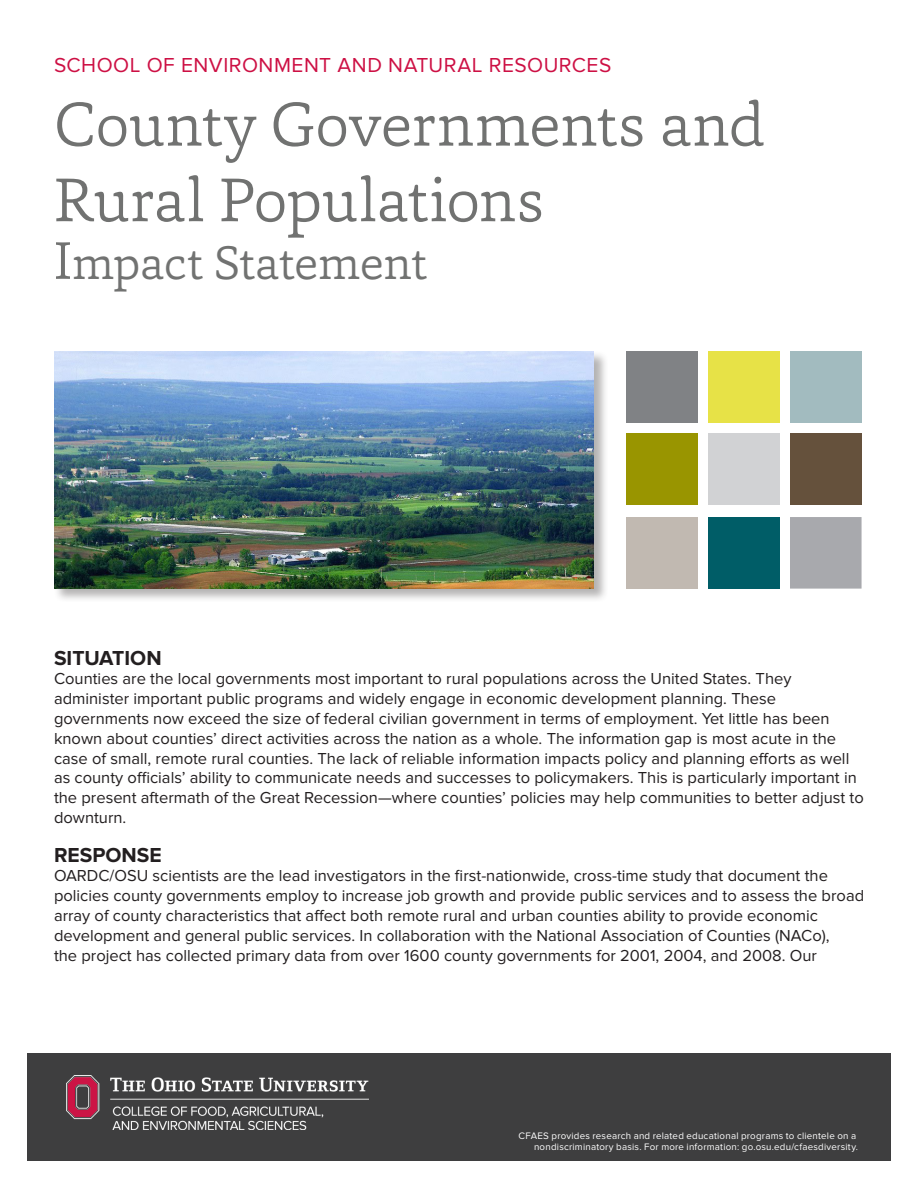
<style>
.page{position:relative;width:918px;height:1188px;background:#fff}
.page>*{position:absolute;margin:0;border:0;box-sizing:border-box;transform-origin:0 0}
.Program_Name{font:300 63px/75.6px "Capita";letter-spacing:-.01em;color:#717271}
.Program_Name-2{font:300 48px "Capita";letter-spacing:-.015em;color:#717271}
.Academic_Programs{font:21px "Proxima Nova";letter-spacing:.025em;color:#cd1044}
.t1{font:700 21px "Proxima Nova";color:#231f20}
.t2{font:16.5px/19.8px "Proxima Nova";color:#231f20}
.EEO_statement{font:9.75px/10.5px "Proxima Nova";letter-spacing:.025em;color:#fff;text-align:right}
.s1{font-size:54px}
</style>
<div class="page">
<div style="left:53px;top:350px;width:555px;height:253px;background:#231f20;opacity:.34"></div>
<img style="left:54px;top:351px;width:540px;height:238px">
<div style="left:27px;top:1053px;width:864px;height:108px;background:#3e3e3f"></div>
<img style="left:67px;top:1075px;width:302px;height:55px">
<div style="left:626px;top:517px;width:72px;height:72px;background:#c1b9b1"></div>
<div style="left:790px;top:434px;width:72px;height:71px;background:#65513c"></div>
<div style="left:626px;top:351px;width:72px;height:72px;background:#808285"></div>
<div style="left:708px;top:351px;width:72px;height:72px;background:#e7e247"></div>
<div style="left:708px;top:517px;width:72px;height:72px;background:#005d67"></div>
<div style="left:708px;top:434px;width:72px;height:71px;background:#d1d2d4"></div>
<div style="left:790px;top:517px;width:72px;height:72px;background:#a8a9ad"></div>
<div style="left:626px;top:434px;width:72px;height:71px;background:#999500"></div>
<div style="left:790px;top:351px;width:72px;height:72px;background:#a2bbbf"></div>
<p class="Academic_Programs" style="left:54px;top:53px;width:559px">SCHOOL OF ENVIRONMENT AND NATURAL RESOURCES</p>
<p class="Program_Name" style="left:54px;top:85px;width:713px">County Governments and<br>Rural Populations</p>
<p class="Program_Name-2" style="left:54px;top:231px;width:375px"><span class="s1">I</span>mpact Statement</p>
<p class="t1" style="left:54px;top:646px;width:109px">SITUATION</p>
<p class="t2" style="left:54px;top:669px;width:811px">Counties are the local governments most important to rural populations across the United States. They administer important public programs and widely engage in economic development planning. These governments now exceed the size of federal civilian government in terms of employment. Yet little has been known about counties’ direct activities across the nation as a whole. The information gap is most acute in the case of small, remote rural counties. The lack of reliable information impacts policy and planning efforts as well as county officials’ ability to communicate needs and successes to policymakers. This is particularly important in the present aftermath of the Great Recession—where counties’ policies may help communities to better adjust to downturn.</p>
<p class="t1" style="left:54px;top:843px;width:109px">RESPONSE</p>
<p class="t2" style="left:54px;top:866px;width:812px">OARDC/OSU scientists are the lead investigators in the first-nationwide, cross-time study that document the policies county governments employ to increase job growth and provide public services and to assess the broad array of county characteristics that affect both remote rural and urban counties ability to provide economic development and general public services. In collaboration with the National Association of Counties (NACo),<br>the project has collected primary data from over 1600 county governments for 2001, 2004, and 2008. Our</p>
<p class="EEO_statement" style="left:519px;top:1131px;width:341px">CFAES provides research and related educational programs to clientele on a nondiscriminatory basis. For more information: go.osu.edu/cfaesdiversity.</p>
</div>
